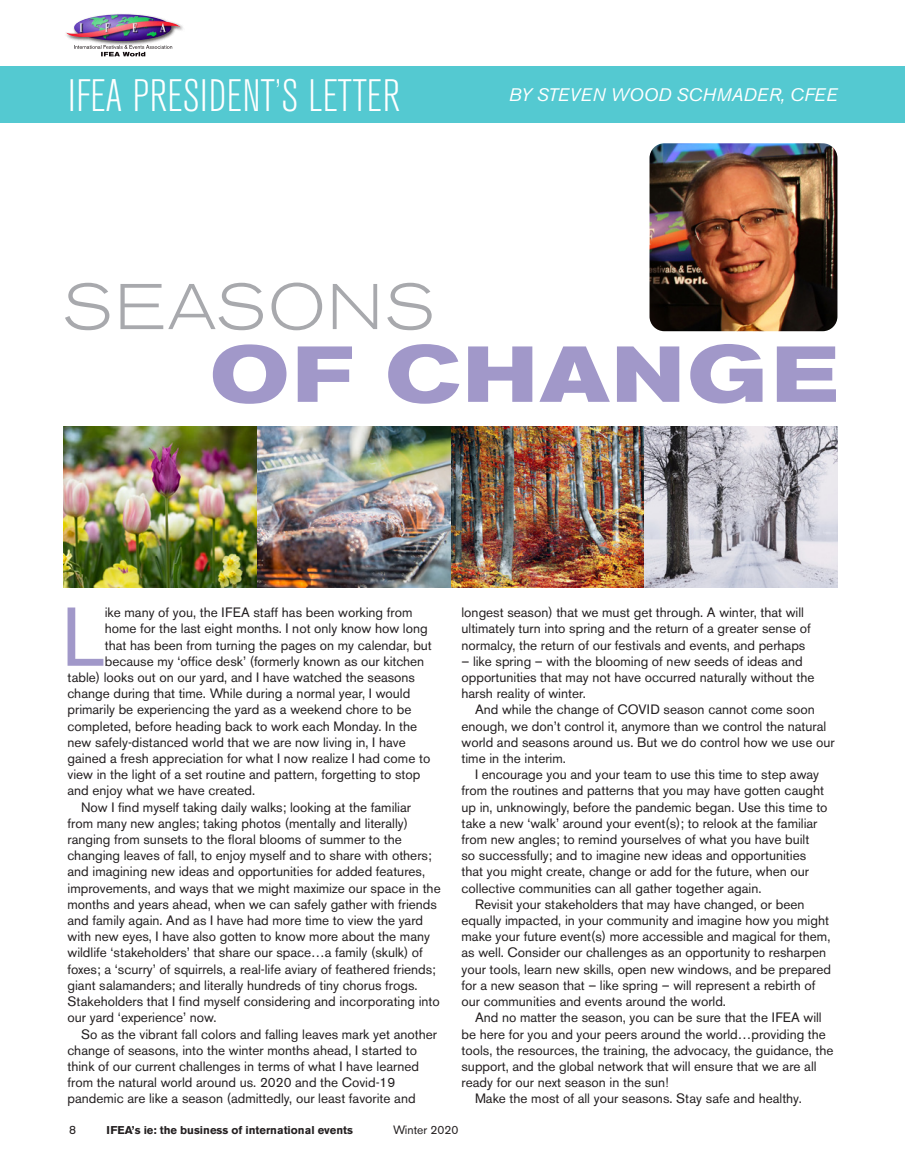
<style>
.page{position:relative;width:905px;height:1175px;background:#fff}
.page>*{position:absolute;margin:0;border:0;box-sizing:border-box;transform-origin:0 0}
.Body_Text_Black_Drop{font:82.35px "Akzidenz Grotesk BE";color:#a198c9}
.t1{font:700 expanded 78.45px "Akzidenz Grotesk BE";letter-spacing:.05em;color:#a198c9}
.t2{font:300 expanded 63.9px "Akzidenz Grotesk BE";letter-spacing:.05em;color:#a8a9ad;scale:.95 1}
.t3{font:300 condensed 45px "Akzidenz Grotesk BE";letter-spacing:.01em;color:#fff}
.t4{font:italic 18px "Akzidenz Grotesk BE";color:#fff}
.Body_Text_Black{font:13.5px/16.2px "Akzidenz Grotesk BE";color:#231f20}
.Body_Text_Black_Drop-2{font:13.5px "Akzidenz Grotesk BE";color:#231f20}
.t5{font:12px "Akzidenz Grotesk BE";color:#231f20}
.t6{font:700 11.25px "Akzidenz Grotesk BE";color:#231f20}
</style>
<div class="page">
<div style="left:64px;top:13px;width:121px;height:33px;background:#231f20;opacity:.75"></div>
<img style="left:66px;top:14px;width:114px;height:27px">
<svg style="left:74px;top:45px;width:98px;height:11px"></svg>
<div style="left:0;top:67px;width:904px;height:56px;background:#54c9d1"></div>
<img style="left:649px;top:143px;width:188px;height:188px">
<img style="left:63px;top:427px;width:774px;height:160px">
<p class="t3" style="left:68px;top:71px;width:333px">IFEA PRESIDENT’S LETTER</p>
<p class="t4" style="left:508px;top:83px;width:330px">BY STEVEN WOOD SCHMADER, CFEE</p>
<p class="t2" style="left:63px;top:271px;width:392px">SEASONS</p>
<p class="t1" style="left:210px;top:329px;width:628px">OF CHANGE</p>
<p class="Body_Text_Black_Drop" style="left:62px;top:588px;width:44px">L</p>
<p class="Body_Text_Black_Drop-2" style="left:105px;top:604px;width:309px">ike many of you, the IFEA staff has been working from</p>
<p class="Body_Text_Black_Drop-2" style="left:105px;top:620px;width:324px">home for the last eight months. I not only know how long</p>
<p class="Body_Text_Black_Drop-2" style="left:105px;top:637px;width:328px">that has been from turning the pages on my calendar, but</p>
<p class="Body_Text_Black_Drop-2" style="left:105px;top:653px;width:321px">because my ‘office desk’ (formerly known as our kitchen</p>
<p class="Body_Text_Black_Drop-2" style="left:67px;top:669px;width:349px">table) looks out on our yard, and I have watched the seasons</p>
<p class="Body_Text_Black_Drop-2" style="left:67px;top:685px;width:344px">change during that time. While during a normal year, I would</p>
<p class="Body_Text_Black_Drop-2" style="left:67px;top:701px;width:345px">primarily be experiencing the yard as a weekend chore to be</p>
<p class="Body_Text_Black_Drop-2" style="left:67px;top:718px;width:351px">completed, before heading back to work each Monday. In the</p>
<p class="Body_Text_Black_Drop-2" style="left:67px;top:734px;width:340px">new safely-distanced world that we are now living in, I have</p>
<p class="Body_Text_Black_Drop-2" style="left:67px;top:750px;width:364px">gained a fresh appreciation for what I now realize I had come to</p>
<p class="Body_Text_Black_Drop-2" style="left:67px;top:766px;width:354px">view in the light of a set routine and pattern, forgetting to stop</p>
<p class="Body_Text_Black_Drop-2" style="left:67px;top:782px;width:189px">and enjoy what we have created.</p>
<p class="Body_Text_Black" style="left:67px;top:798px;width:374px;text-indent:14px">Now I find myself taking daily walks; looking at the familiar<br>from many new angles; taking photos (mentally and literally) ranging from sunsets to the floral blooms of summer to the changing leaves of fall, to enjoy myself and to share with others; and imagining new ideas and opportunities for added features, improvements, and ways that we might maximize our space in the months and years ahead, when we can safely gather with friends and family again. And as I have had more time to view the yard with new eyes, I have also gotten to know more about the many wildlife ‘stakeholders’ that share our space…a family (skulk) of foxes; a ‘scurry’ of squirrels, a real-life aviary of feathered friends; giant salamanders; and literally hundreds of tiny chorus frogs.<br>Stakeholders that I find myself considering and incorporating into our yard ‘experience’ now.</p>
<p class="Body_Text_Black" style="left:67px;top:1025px;width:371px;text-indent:14px">So as the vibrant fall colors and falling leaves mark yet another change of seasons, into the winter months ahead, I started to think of our current challenges in terms of what I have learned from the natural world around us. 2020 and the Covid-19 pandemic are like a season (admittedly, our least favorite and</p>
<p class="Body_Text_Black" style="left:461px;top:604px;width:351px">longest season) that we must get through. A winter, that will ultimately turn into spring and the return of a greater sense of normalcy, the return of our festivals and events, and perhaps</p>
<p class="Body_Text_Black" style="left:461px;top:653px;width:354px">– like spring – with the blooming of new seeds of ideas and opportunities that may not have occurred naturally without the harsh reality of winter.</p>
<p class="Body_Text_Black" style="left:461px;top:701px;width:375px;text-indent:14px">And while the change of COVID season cannot come soon enough, we don’t control it, anymore than we control the natural world and seasons around us. But we do control how we use our time in the interim.</p>
<p class="Body_Text_Black" style="left:461px;top:766px;width:367px;text-indent:14px">I encourage you and your team to use this time to step away from the routines and patterns that you may have gotten caught up in, unknowingly, before the pandemic began. Use this time to take a new ‘walk’ around your event(s); to relook at the familiar from new angles; to remind yourselves of what you have built<br>so successfully; and to imagine new ideas and opportunities that you might create, change or add for the future, when our collective communities can all gather together again.</p>
<p class="Body_Text_Black" style="left:461px;top:896px;width:371px;text-indent:14px">Revisit your stakeholders that may have changed, or been equally impacted, in your community and imagine how you might make your future event(s) more accessible and magical for them, as well. Consider our challenges as an opportunity to resharpen your tools, learn new skills, open new windows, and be prepared for a new season that – like spring – will represent a rebirth of our communities and events around the world.</p>
<p class="Body_Text_Black" style="left:461px;top:1009px;width:373px;text-indent:14px">And no matter the season, you can be sure that the IFEA will be here for you and your peers around the world…providing the tools, the resources, the training, the advocacy, the guidance, the support, and the global network that will ensure that we are all ready for our next season in the sun!</p>
<p class="Body_Text_Black" style="left:475px;top:1090px;width:328px">Make the most of all your seasons. Stay safe and healthy.</p>
<p class="t5" style="left:69px;top:1123px;width:8px">8</p>
<p class="t6" style="left:107px;top:1124px;width:248px">IFEA’s ie: the business of international events</p>
<p class="t5" style="left:393px;top:1123px;width:67px">Winter 2020</p>
</div>
